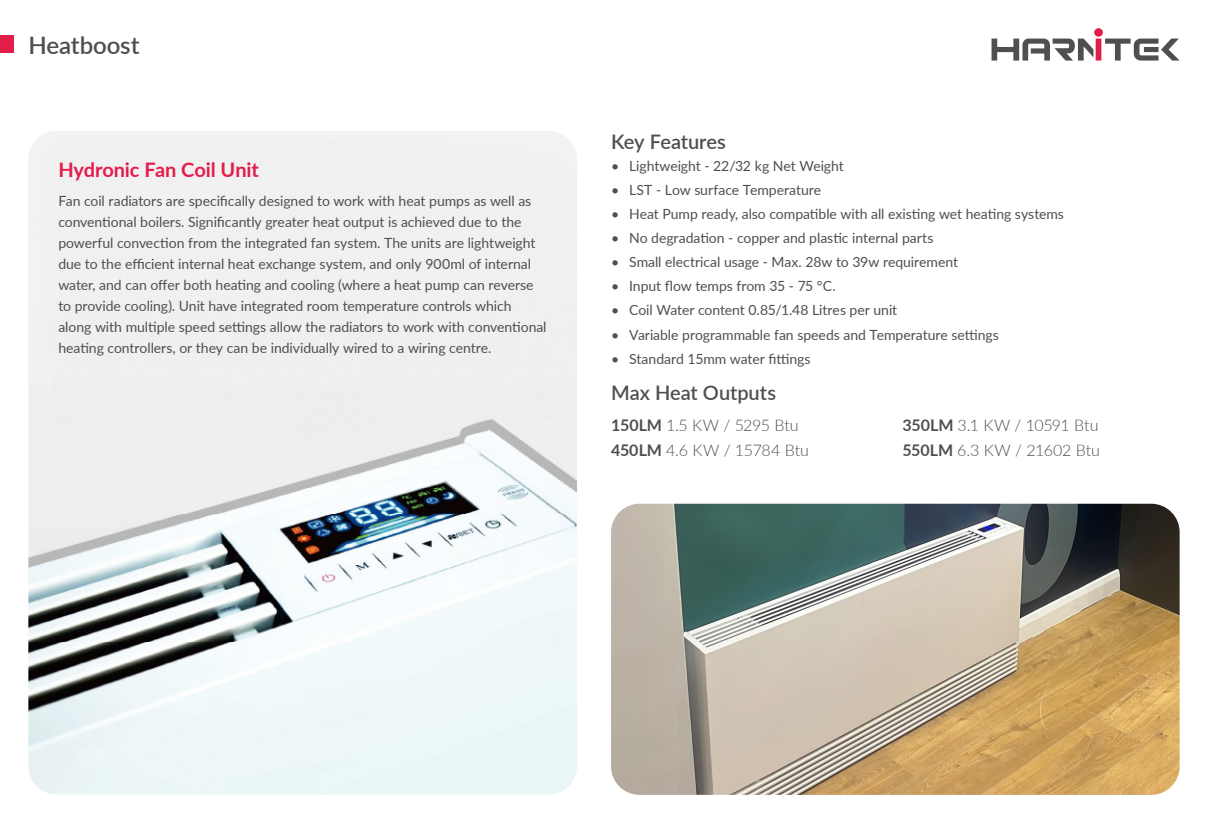
<style>
.page{position:relative;width:1208px;height:823px;background:#fff}
.page>*{position:absolute;margin:0;border:0;box-sizing:border-box;transform-origin:0 0}
.t1{font:600 24px "Lato";letter-spacing:-.005em;color:#4f4f52}
.t2{font:600 20px "Lato";letter-spacing:-.005em;color:#4f4f52}
.t3{font:700 20px "Lato";letter-spacing:-.005em;color:#e31c4a}
.t4{font:300 16px "Lato";letter-spacing:-.005em;color:#4f4f52}
.t5{font:14px/21px "Lato";letter-spacing:-.005em;color:#4f4f52}
.s1{font-weight:700}
</style>
<div class="page">
<img style="left:28px;top:131px;width:549px;height:663px">
<svg style="left:991px;top:39px;width:188px;height:21px"></svg>
<div style="left:1094px;top:28px;width:8px;height:9px;background:#e31c4a;border-radius:50%"></div>
<div style="left:0;top:36px;width:14px;height:17px;background:#e31c4a"></div>
<img style="left:611px;top:503px;width:568px;height:291px">
<p class="t1" style="left:28px;top:27px;width:113px">Heatboost</p>
<p class="t3" style="left:58px;top:154px;width:202px">Hydronic Fan Coil Unit</p>
<p class="t5" style="left:58px;top:190px;width:490px">Fan coil radiators are specifically designed to work with heat pumps as well as conventional boilers. Significantly greater heat output is achieved due to the powerful convection from the integrated fan system. The units are lightweight due to the efficient internal heat exchange system, and only 900ml of internal water, and can offer both heating and cooling (where a heat pump can reverse to provide cooling). Unit have integrated room temperature controls which along with multiple speed settings allow the radiators to work with conventional heating controllers, or they can be individually wired to a wiring centre.</p>
<p class="t2" style="left:611px;top:127px;width:116px">Key Features</p>
<p class="t5" style="left:611px;top:155px;width:234px">• Lightweight - 22/32 kg Net Weight</p>
<p class="t5" style="left:611px;top:179px;width:212px">• LST - Low surface Temperature</p>
<p class="t5" style="left:611px;top:203px;width:454px">• Heat Pump ready, also compatible with all existing wet heating systems</p>
<p class="t5" style="left:611px;top:227px;width:324px">• No degradation - copper and plastic internal parts</p>
<p class="t5" style="left:611px;top:251px;width:348px">• Small electrical usage - Max. 28w to 39w requirement</p>
<p class="t5" style="left:611px;top:275px;width:226px">• Input flow temps from 35 - 75 °C.</p>
<p class="t5" style="left:611px;top:299px;width:288px">• Coil Water content 0.85/1.48 Litres per unit</p>
<p class="t5" style="left:611px;top:323px;width:389px">• Variable programmable fan speeds and Temperature settings</p>
<p class="t5" style="left:611px;top:347px;width:201px">• Standard 15mm water fittings</p>
<p class="t2" style="left:611px;top:378px;width:166px">Max Heat Outputs</p>
<p class="t4" style="left:611px;top:414px;width:189px"><span class="s1">150LM</span> 1.5 KW / 5295 Btu</p>
<p class="t4" style="left:902px;top:414px;width:198px"><span class="s1">350LM</span> 3.1 KW / 10591 Btu</p>
<p class="t4" style="left:611px;top:438px;width:199px"><span class="s1">450LM</span> 4.6 KW / 15784 Btu</p>
<p class="t4" style="left:902px;top:438px;width:199px"><span class="s1">550LM</span> 6.3 KW / 21602 Btu</p>
</div>
